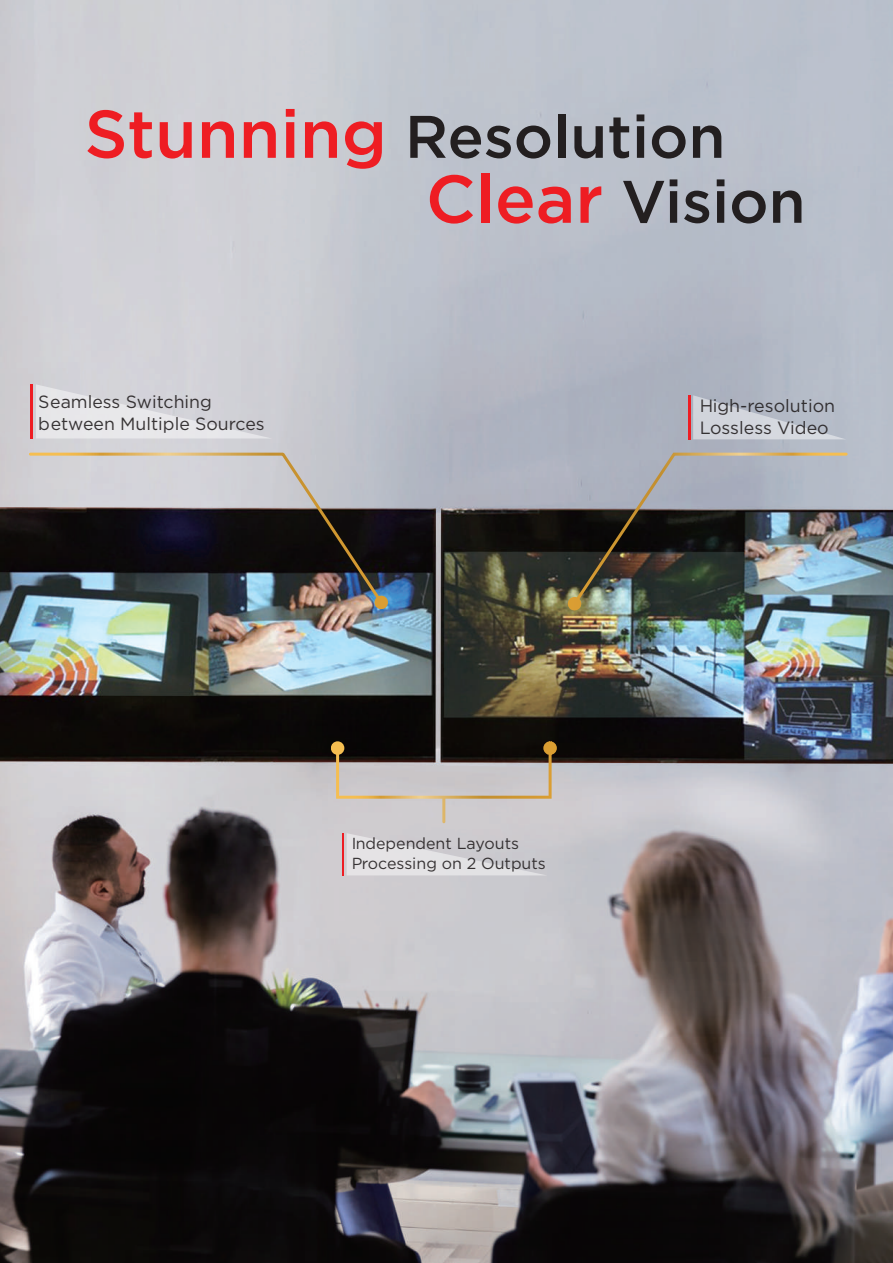
<style>
.page{position:relative;width:893px;height:1263px;background:#fff}
.page>*{position:absolute;margin:0;border:0;box-sizing:border-box;transform-origin:0 0}
.t1{font:500 59.85px/64.9px "Gotham";color:#231f20}
.t2{font:17.85px/22.2px "Gotham";color:#231f20}
.t3{font:17.7px/22px "Gotham";color:#231f20}
.t4{font:16.05px/20px "Gotham";color:#231f20}
.s1{font-size:67.5px;color:#ee1d23}
</style>
<div class="page">
<img style="left:0;top:0;width:893px;height:1263px">
<svg style="left:27px;top:451px;width:359px;height:156px;background:#65666a"></svg>
<svg style="left:374px;top:596px;width:15px;height:14px"></svg>
<img style="left:567px;top:451px;width:282px;height:160px">
<svg style="left:693px;top:395px;width:153px;height:44px;background:#c2c7d1"></svg>
<svg style="left:347px;top:833px;width:200px;height:42px;background:#d7d6d9"></svg>
<svg style="left:36px;top:384px;width:236px;height:54px;background:#dcdbe0"></svg>
<hr style="left:30px;top:384px;width:2px;height:54px;background:#ee1d23">
<hr style="left:342px;top:833px;width:1px;height:42px;background:#ee1d23">
<hr style="left:688px;top:395px;width:2px;height:44px;background:#ee1d23">
<svg style="left:442px;top:797px;width:3px;height:26px"></svg>
<svg style="left:336px;top:741px;width:216px;height:58px;background:#8b837d"></svg>
<hr style="left:549px;top:741px;width:3px;height:14px;background:#db9f32">
<svg style="left:552px;top:741px;width:5px;height:14px"></svg>
<div style="left:331px;top:741px;width:13px;height:14px;background:#f5be51;border-radius:7px"></div>
<h1 class="t1" style="left:426px;top:103px;width:381px;text-indent:-341px"><span class="s1">Stunning</span> Resolution<br><span class="s1">Clear</span> Vision</h1>
<p class="t3" style="left:39px;top:391px;width:227px">Seamless Switching between Multiple Sources</p>
<p class="t2" style="left:699px;top:394px;width:137px">High-resolution<br>Lossless Video</p>
<p class="t4" style="left:351px;top:833px;width:196px">Independent Layouts<br>Processing on 2 Outputs</p>
</div>
